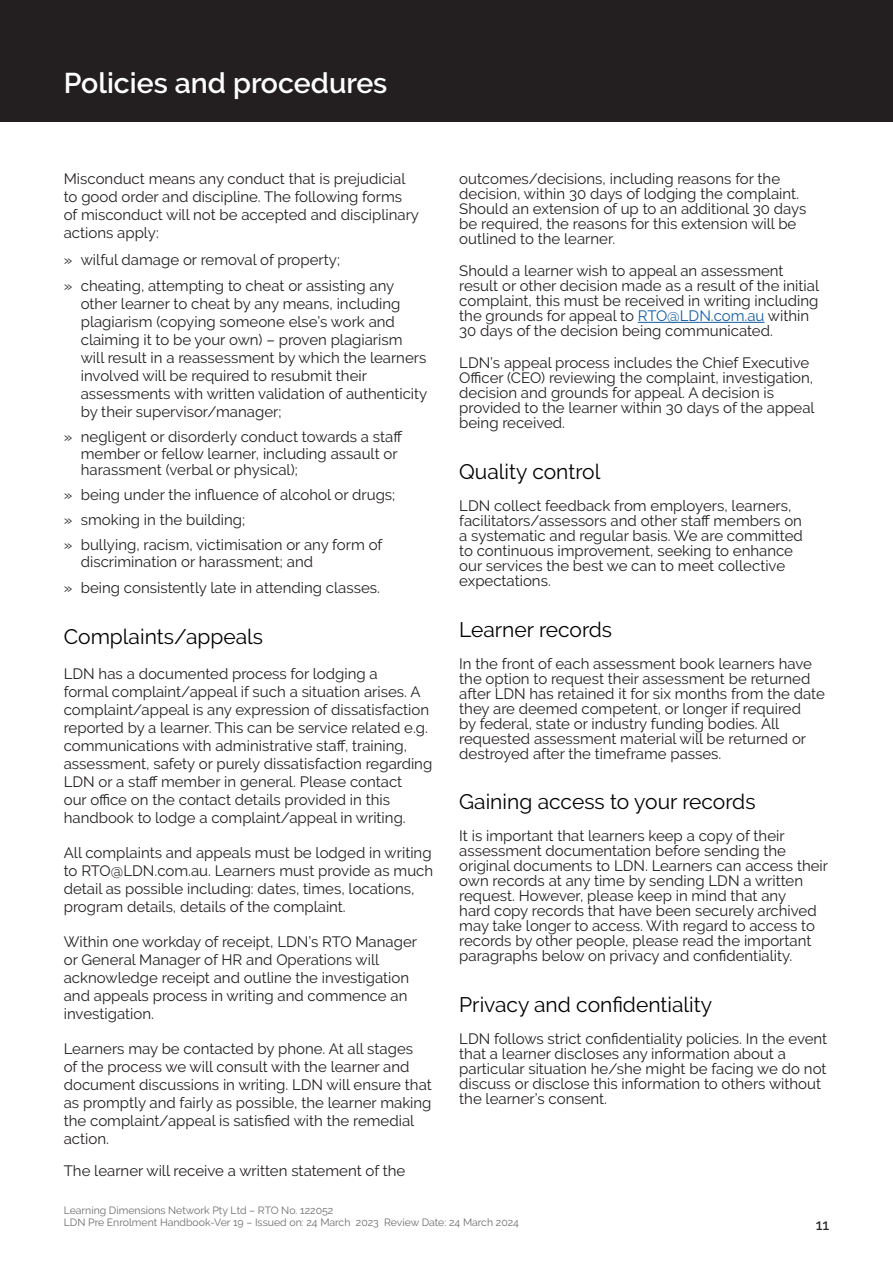
<style>
.page{position:relative;width:893px;height:1263px;background:#fff}
.page>*{position:absolute;margin:0;border:0;box-sizing:border-box;transform-origin:0 0}
._1_Page_Header{font:600 28.5px "Raleway";color:#fff}
._3_Sub_header{font:21px "Raleway";color:#000}
._4_Body_text{font:15px/15px "Raleway";color:#231f20}
.t1{font:500 15px "Raleway";color:#231f20}
.t2{font:10.5px/12px "Raleway";color:#6c6d70}
.s1{color:#175d9e}
</style>
<div class="page">
<div style="left:0;top:0;width:893px;height:122px;background:#231f20"></div>
<hr style="left:638px;top:322px;width:126px;height:1px;background:#175d9e">
<p class="_1_Page_Header" style="left:64px;top:67px;width:325px">Policies and procedures</p>
<p class="_4_Body_text" style="left:64px;top:170px;width:357px;line-height:18px">Misconduct means any conduct that is prejudicial to good order and discipline. The following forms of misconduct will not be accepted and disciplinary actions apply:</p>
<p class="_4_Body_text" style="left:64px;top:252px;width:278px">» wilful damage or removal of property;</p>
<p class="_4_Body_text" style="left:81px;top:277px;width:348px;line-height:18px;text-indent:-17px">» cheating, attempting to cheat or assisting any other learner to cheat by any means, including plagiarism (copying someone else’s work and claiming it to be your own) – proven plagiarism will result in a reassessment by which the learners involved will be required to resubmit their assessments with written validation of authenticity by their supervisor/manager;</p>
<p class="_4_Body_text" style="left:81px;top:429px;width:323px;line-height:16.5px;text-indent:-17px">» negligent or disorderly conduct towards a staff member or fellow learner, including assault or harassment (verbal or physical);</p>
<p class="_4_Body_text" style="left:64px;top:487px;width:333px">» being under the influence of alcohol or drugs;</p>
<p class="_4_Body_text" style="left:64px;top:512px;width:183px">» smoking in the building;</p>
<p class="_4_Body_text" style="left:81px;top:537px;width:303px;line-height:16.5px;text-indent:-17px">» bullying, racism, victimisation or any form of discrimination or harassment; and</p>
<p class="_4_Body_text" style="left:64px;top:580px;width:318px">» being consistently late in attending classes.</p>
<p class="_3_Sub_header" style="left:64px;top:624px;width:201px">Complaints/appeals</p>
<p class="_4_Body_text" style="left:64px;top:665px;width:370px;line-height:18px">LDN has a documented process for lodging a<br>formal complaint/appeal if such a situation arises. A complaint/appeal is any expression of dissatisfaction reported by a learner. This can be service related e.g. communications with administrative staff, training, assessment, safety or purely dissatisfaction regarding LDN or a staff member in general. Please contact<br>our office on the contact details provided in this handbook to lodge a complaint/appeal in writing.</p>
<p class="_4_Body_text" style="left:64px;top:844px;width:371px;line-height:18px">All complaints and appeals must be lodged in writing to RTO@LDN.com.au. Learners must provide as much detail as possible including: dates, times, locations, program details, details of the complaint.</p>
<p class="_4_Body_text" style="left:64px;top:933px;width:355px;line-height:18px">Within one workday of receipt, LDN’s RTO Manager or General Manager of HR and Operations will acknowledge receipt and outline the investigation and appeals process in writing and commence an investigation.</p>
<p class="_4_Body_text" style="left:64px;top:1040px;width:370px;line-height:18px">Learners may be contacted by phone. At all stages<br>of the process we will consult with the learner and document discussions in writing. LDN will ensure that as promptly and fairly as possible, the learner making the complaint/appeal is satisfied with the remedial action.</p>
<p class="_4_Body_text" style="left:64px;top:1163px;width:343px">The learner will receive a written statement of the</p>
<p class="_4_Body_text" style="left:459px;top:171px;width:349px">outcomes/decisions, including reasons for the decision, within 30 days of lodging the complaint.<br>Should an extension of up to an additional 30 days be required, the reasons for this extension will be outlined to the learner.</p>
<p class="_4_Body_text" style="left:459px;top:263px;width:361px">Should a learner wish to appeal an assessment result or other decision made as a result of the initial complaint, this must be received in writing including the grounds for appeal to <span class="s1">RTO@LDN.com.au</span> within 30 days of the decision being communicated.</p>
<p class="_4_Body_text" style="left:459px;top:355px;width:357px">LDN’s appeal process includes the Chief Executive Officer (CEO) reviewing the complaint, investigation, decision and grounds for appeal. A decision is provided to the learner within 30 days of the appeal being received.</p>
<p class="_3_Sub_header" style="left:459px;top:459px;width:143px">Quality control</p>
<p class="_4_Body_text" style="left:459px;top:498px;width:345px">LDN collect feedback from employers, learners, facilitators/assessors and other staff members on a systematic and regular basis. We are committed to continuous improvement, seeking to enhance our services the best we can to meet collective expectations.</p>
<p class="_3_Sub_header" style="left:459px;top:617px;width:154px">Learner records</p>
<p class="_4_Body_text" style="left:459px;top:656px;width:367px">In the front of each assessment book learners have the option to request their assessment be returned after LDN has retained it for six months from the date they are deemed competent, or longer if required<br>by federal, state or industry funding bodies. All requested assessment material will be returned or destroyed after the timeframe passes.</p>
<p class="_3_Sub_header" style="left:459px;top:790px;width:298px">Gaining access to your records</p>
<p class="_4_Body_text" style="left:459px;top:829px;width:370px">It is important that learners keep a copy of their assessment documentation before sending the original documents to LDN. Learners can access their own records at any time by sending LDN a written request. However, please keep in mind that any<br>hard copy records that have been securely archived may take longer to access. With regard to access to records by other people, please read the important paragraphs below on privacy and confidentiality.</p>
<p class="_3_Sub_header" style="left:459px;top:992px;width:254px">Privacy and confidentiality</p>
<p class="_4_Body_text" style="left:459px;top:1031px;width:370px">LDN follows strict confidentiality policies. In the event that a learner discloses any information about a particular situation he/she might be facing we do not discuss or disclose this information to others without the learner’s consent.</p>
<p class="t2" style="left:64px;top:1204px;width:457px">Learning Dimensions Network Pty Ltd – RTO No. 122052<br>LDN Pre Enrolment Handbook-Ver 19 – Issued on: 24 March 2023 Review Date: 24 March 2024</p>
<p class="t1" style="left:816px;top:1216px;width:15px">11</p>
</div>
